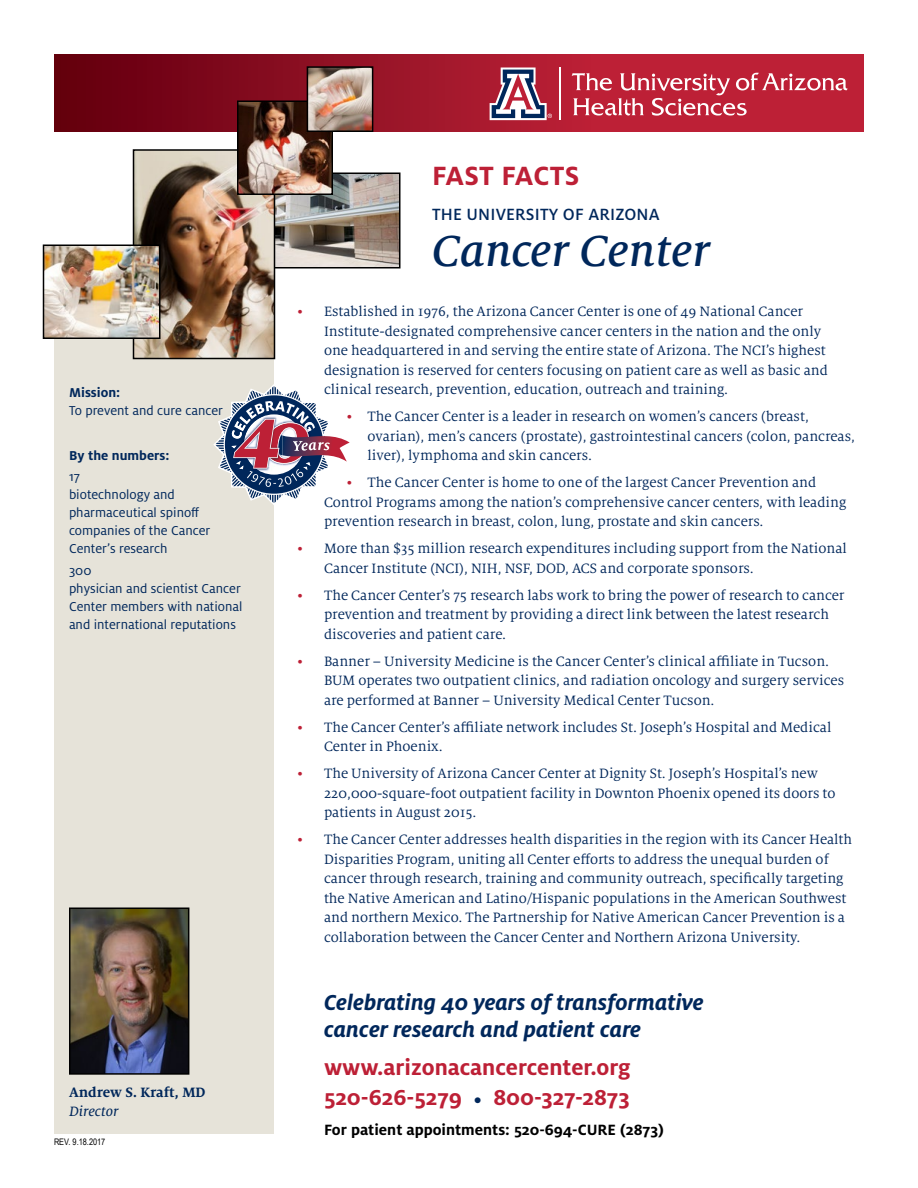
<style>
.page{position:relative;width:918px;height:1188px;background:#fff}
.page>*{position:absolute;margin:0;border:0;box-sizing:border-box;transform-origin:0 0}
.t1{font:italic 500 48px "Milo Serif OT";color:#00275b}
.t2{font:700 29.25px "Milo OT";letter-spacing:.01em;color:#bd2036}
.t3{font:italic 700 24px/27px "Milo OT";color:#00275b}
.t4{font:700 24px/30px "Milo OT";color:#bd2036}
.t5{font:500 18px "Milo OT";letter-spacing:.01em;color:#00275b}
.t6{font:700 16.5px "Milo OT";color:#000}
.t7{font:15px/19.5px "Milo Serif OT";color:#00275b}
.t8{font:700 15px "Milo Serif OT";color:#00275b}
.t9{font:15px "Milo Serif OT Text Ita";color:#00275b}
.t10{font:14.25px/18px "Milo OT";color:#00275b}
.t11{font:700 14.25px "Milo OT";color:#00275b}
.t12{font:9px "Arial Narrow";color:#000}
.s1{color:#bd2036}
.s2{font-size:16.5px;color:#00275b}
</style>
<div class="page">
<div style="left:54px;top:272px;width:220px;height:862px;background:#e6e3d9"></div>
<svg style="left:54px;top:54px;width:810px;height:78px;background:#961326"></svg>
<img style="left:275px;top:175px;width:122px;height:90px">
<div style="left:260px;top:172px;width:140px;height:96px;border:2px solid #000"></div>
<img style="left:136px;top:152px;width:136px;height:204px">
<div style="left:133px;top:149px;width:142px;height:210px;border:2px solid #000"></div>
<img style="left:72px;top:911px;width:114px;height:161px">
<div style="left:69px;top:908px;width:120px;height:167px;border:2px solid #000"></div>
<img style="left:240px;top:103px;width:90px;height:89px">
<div style="left:237px;top:100px;width:96px;height:95px;border:2px solid #000"></div>
<img style="left:46px;top:247px;width:111px;height:89px">
<div style="left:43px;top:244px;width:117px;height:95px;border:2px solid #000"></div>
<img style="left:310px;top:69px;width:60px;height:60px">
<div style="left:307px;top:66px;width:66px;height:66px;border:2px solid #000"></div>
<svg style="left:490px;top:68px;width:62px;height:52px"></svg>
<hr style="left:559px;top:68px;width:1px;height:52px;background:#fff">
<svg style="left:572px;top:73px;width:276px;height:43px;background:#c94a5c"></svg>
<svg style="left:213px;top:384px;width:137px;height:121px"></svg>
<p class="t11" style="left:69px;top:384px;width:53px">Mission:</p>
<p class="t10" style="left:69px;top:401px;width:156px">To prevent and cure cancer</p>
<p class="t11" style="left:69px;top:447px;width:102px">By the numbers:</p>
<p class="t10" style="left:69px;top:467px;width:143px">17<br>biotechnology and pharmaceutical spinoff companies of the Cancer<br>Center’s research</p>
<p class="t10" style="left:69px;top:562px;width:175px">300<br>physician and scientist Cancer<br>Center members with national and international reputations</p>
<p class="t8" style="left:69px;top:1084px;width:138px">Andrew S. Kraft, MD</p>
<p class="t9" style="left:69px;top:1103px;width:51px">Director</p>
<p class="t12" style="left:54px;top:1135px;width:53px">REV. 9.18.2017</p>
<h2 class="t2" style="left:432px;top:160px;width:149px">FAST FACTS</h2>
<p class="t5" style="left:432px;top:204px;width:229px">THE UNIVERSITY OF ARIZONA</p>
<h1 class="t1" style="left:432px;top:226px;width:280px">Cancer Center</h1>
<p class="t7" style="left:324px;top:302px;width:506px;text-indent:-27px"><span class="s1">•</span> Established in 1976, the Arizona Cancer Center is one of 49 National Cancer Institute-designated comprehensive cancer centers in the nation and the only one headquartered in and serving the entire state of Arizona. The NCI’s highest designation is reserved for centers focusing on patient care as well as basic and clinical research, prevention, education, outreach and training.</p>
<p class="t7" style="left:368px;top:407px;width:489px;text-indent:-21px"><span class="s1">•</span> The Cancer Center is a leader in research on women’s cancers (breast, ovarian), men’s cancers (prostate), gastrointestinal cancers (colon, pancreas, liver), lymphoma and skin cancers.</p>
<p class="t7" style="left:324px;top:473px;width:524px;text-indent:22px"><span class="s1">•</span> The Cancer Center is home to one of the largest Cancer Prevention and<br>Control Programs among the nation’s comprehensive cancer centers, with leading prevention research in breast, colon, lung, prostate and skin cancers.</p>
<p class="t7" style="left:324px;top:539px;width:524px;text-indent:-27px"><span class="s1">•</span> More than $35 million research expenditures including support from the National<br>Cancer Institute (NCI), NIH, NSF, DOD, ACS and corporate sponsors.</p>
<p class="t7" style="left:324px;top:586px;width:522px;text-indent:-27px"><span class="s1">•</span> The Cancer Center’s 75 research labs work to bring the power of research to cancer prevention and treatment by providing a direct link between the latest research discoveries and patient care.</p>
<p class="t7" style="left:324px;top:652px;width:522px;text-indent:-27px"><span class="s1">•</span> Banner – University Medicine is the Cancer Center’s clinical affiliate in Tucson.<br>BUM operates two outpatient clinics, and radiation oncology and surgery services are performed at Banner – University Medical Center Tucson.</p>
<p class="t7" style="left:324px;top:718px;width:509px;text-indent:-27px"><span class="s1">•</span> The Cancer Center’s affiliate network includes St. Joseph’s Hospital and Medical<br>Center in Phoenix.</p>
<p class="t7" style="left:324px;top:764px;width:513px;text-indent:-27px"><span class="s1">•</span> The University of Arizona Cancer Center at Dignity St. Joseph’s Hospital’s new<br>220,000-square-foot outpatient facility in Downton Phoenix opened its doors to patients in August 2015.</p>
<p class="t7" style="left:324px;top:830px;width:530px;text-indent:-27px"><span class="s1">•</span> The Cancer Center addresses health disparities in the region with its Cancer Health Disparities Program, uniting all Center efforts to address the unequal burden of cancer through research, training and community outreach, specifically targeting the Native American and Latino/Hispanic populations in the American Southwest and northern Mexico. The Partnership for Native American Cancer Prevention is a collaboration between the Cancer Center and Northern Arizona University.</p>
<h3 class="t3" style="left:324px;top:989px;width:381px">Celebrating 40 years of transformative cancer research and patient care</h3>
<h3 class="t4" style="left:324px;top:1053px;width:308px">www.arizonacancercenter.org<br>520-626-5279 <span class="s2">•</span> 800-327-2873</h3>
<p class="t6" style="left:324px;top:1121px;width:341px">For patient appointments: 520-694-CURE (2873)</p>
</div>
